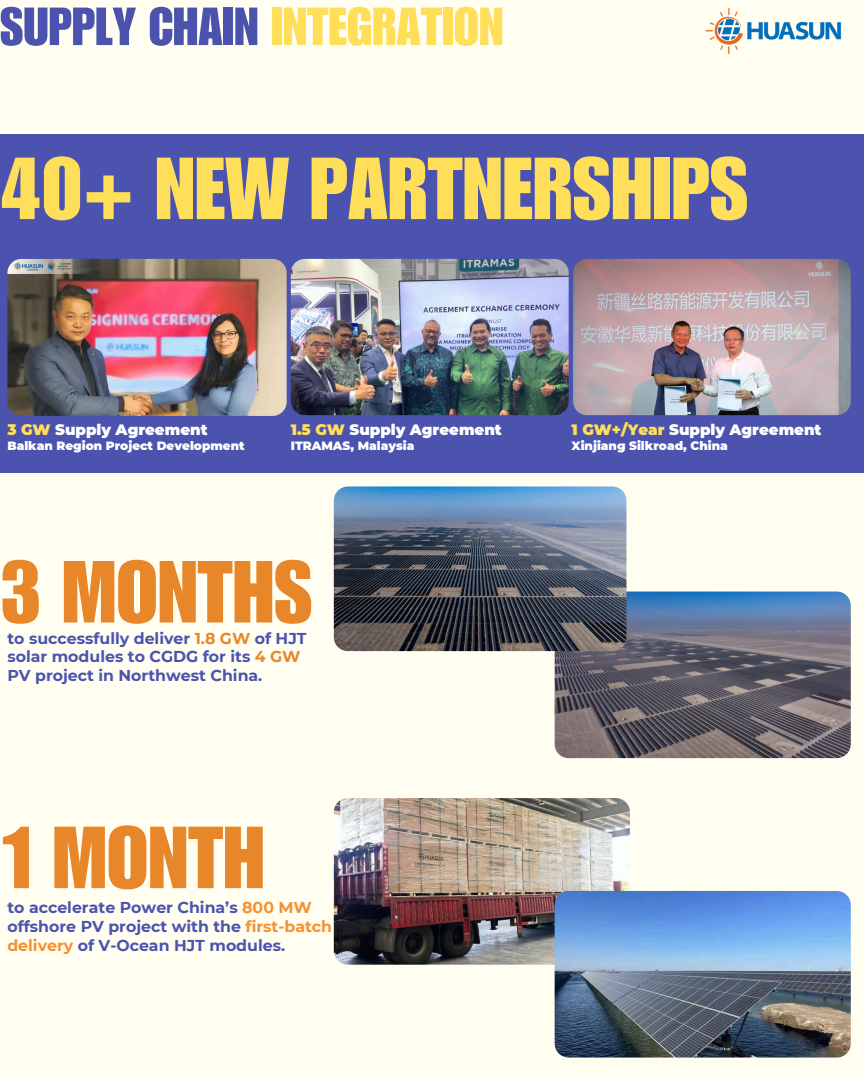
<style>
.page{position:relative;width:864px;height:1080px;background:#fffef1}
.page>*{position:absolute;margin:0;border:0;box-sizing:border-box;transform-origin:0 0}
.t1{font:86.1px "Impact LT Std";color:#ffde59}
.t2{font:86.1px "Impact LT Std";color:#e8872a}
.t3{font:52.5px "Impact LT Std";color:#4b53af}
.t4{font:700 15.75px/18.6px "Montserrat";color:#4b53af}
.t5{font:900 15px "Montserrat";color:#fff}
.t6{font:900 12px "Montserrat";color:#fff}
.s1{color:#ffde59}
.s2{color:#e8872a}
.s3{color:#f69031}
</style>
<div class="page">
<div style="left:0;top:134px;width:864px;height:339px;background:#4b53af"></div>
<img style="left:7px;top:259px;width:279px;height:157px;border-radius:14px">
<img style="left:573px;top:259px;width:278px;height:156px;border-radius:14px">
<img style="left:291px;top:259px;width:278px;height:156px;border-radius:14px">
<img style="left:555px;top:592px;width:296px;height:166px;border-radius:14px">
<img style="left:334px;top:487px;width:292px;height:164px">
<img style="left:334px;top:798px;width:296px;height:167px;border-radius:14px">
<img style="left:555px;top:891px;width:296px;height:166px;border-radius:14px">
<img style="left:705px;top:7px;width:136px;height:47px">
<h2 class="t3" style="left:0;top:8px;width:505px">SUPPLY CHAIN <span class="s1">INTEGRATION</span></h2>
<p class="t1" style="left:0;top:158px;width:750px">40+ NEW PARTNERSHIPS</p>
<h1 class="t5" style="left:7px;top:421px;width:202px"><span class="s1">3 GW</span> Supply Agreement</h1>
<p class="t6" style="left:7px;top:438px;width:239px">Balkan Region Project Development</p>
<p class="t5" style="left:291px;top:421px;width:213px"><span class="s1">1.5 GW</span> Supply Agreement</p>
<p class="t6" style="left:291px;top:438px;width:125px">ITRAMAS, Malaysia</p>
<p class="t2" style="left:0;top:561px;width:314px">3 MONTHS</p>
<p class="t4" style="left:7px;top:629px;width:301px">to successfully deliver <span class="s2">1.8 GW</span> of HJT solar modules to CGDG for its <span class="s2">4 GW<br></span>PV project in Northwest China.</p>
<p class="t2" style="left:0;top:827px;width:266px">1 MONTH</p>
<p class="t4" style="left:7px;top:899px;width:326px">to accelerate Power China’s <span class="s3">800 MW </span>offshore PV project with the <span class="s3">first-batch delivery</span> of V-Ocean HJT modules.</p>
<p class="t5" style="left:572px;top:421px;width:251px"><span class="s1">1 GW+/Year</span> Supply Agreement</p>
<p class="t6" style="left:572px;top:438px;width:158px">Xinjiang Silkroad, China</p>
</div>
